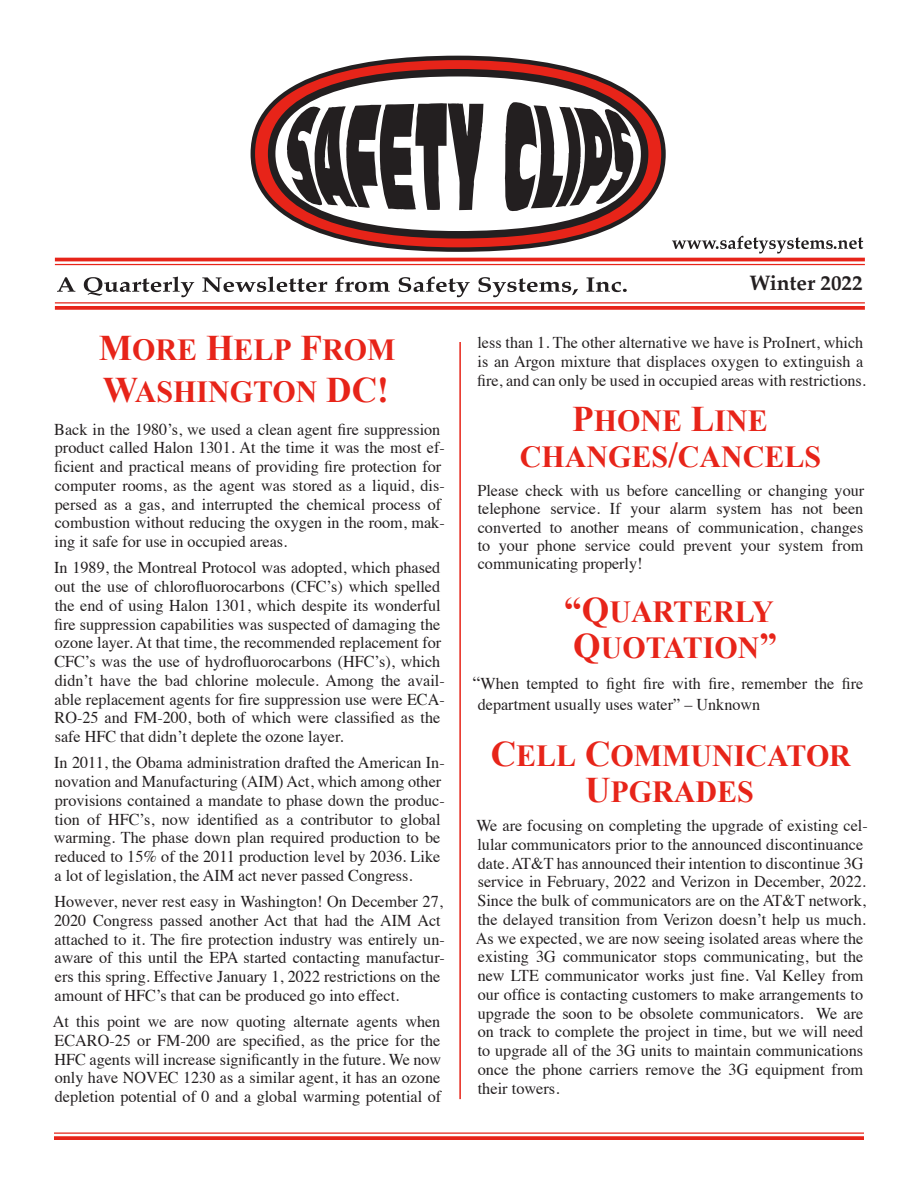
<style>
.page{position:relative;width:918px;height:1188px;background:#fff}
.page>*{position:absolute;margin:0;border:0;box-sizing:border-box;transform-origin:0 0}
.Headline1{font:30.6px/36px "Times New Roman PS Bold MT SC850";color:#e72419}
.t1{font:700 21px "Palatino";color:#231f20}
.t2{font:16.5px/18.8px "Times";color:#231f20}
.s1{font-size:36px}
.s2{font-size:18px}
</style>
<div class="page">
<svg style="left:55px;top:261px;width:810px;height:3px"></svg>
<hr style="left:55px;top:258px;width:810px;height:3px;background:#e72419">
<hr style="left:55px;top:264px;width:810px;height:1px;background:#e72419">
<hr style="left:55px;top:302px;width:810px;height:2px;background:#e72419">
<svg style="left:55px;top:306px;width:810px;height:4px;background:#e83127"></svg>
<svg style="left:253px;top:58px;width:410px;height:192px;background:#a9251e"></svg>
<div style="left:272px;top:73px;width:373px;height:162px;background:#fff;border-radius:50%"></div>
<div style="left:268px;top:69px;width:380px;height:170px;border:8px solid #231f20;border-radius:50%"></div>
<svg style="left:287px;top:103px;width:196px;height:107px"></svg>
<svg style="left:505px;top:102px;width:129px;height:110px"></svg>
<svg style="left:672px;top:236px;width:191px;height:18px"></svg>
<svg style="left:57px;top:277px;width:18px;height:15px"></svg>
<svg style="left:84px;top:277px;width:110px;height:20px"></svg>
<svg style="left:202px;top:277px;width:125px;height:15px"></svg>
<svg style="left:335px;top:277px;width:55px;height:15px"></svg>
<svg style="left:399px;top:277px;width:71px;height:20px"></svg>
<svg style="left:478px;top:277px;width:100px;height:20px"></svg>
<svg style="left:587px;top:277px;width:40px;height:15px"></svg>
<hr style="left:54px;top:1132px;width:810px;height:2px;background:#e72419">
<svg style="left:54px;top:1136px;width:810px;height:4px;background:#e83127"></svg>
<hr style="left:459px;top:342px;width:2px;height:757px;background:#e72419">
<p class="Headline1" style="left:99px;top:328px;width:297px;line-height:42px"><span class="s1">M</span>ORE <span class="s1">H</span>ELP <span class="s1">F</span>ROM<br><span class="s1">W</span>ASHINGTON <span class="s1">DC!</span></p>
<p class="t2" style="left:54px;top:418px;width:392px">Back in the 1980’s, we used a clean agent fire suppression product called Halon 1301. At the time it was the most ef&shy;ficient and practical means of providing fire protection for computer rooms, as the agent was stored as a liquid, dis&shy;persed as a gas, and interrupted the chemical process of combustion without reducing the oxygen in the room, mak&shy;ing it safe for use in occupied areas.</p>
<p class="t2" style="left:54px;top:557px;width:392px">In 1989, the Montreal Protocol was adopted, which phased out the use of chlorofluorocarbons (CFC’s) which spelled the end of using Halon 1301, which despite its wonderful fire suppression capabilities was suspected of damaging the ozone layer. At that time, the recommended replacement for CFC’s was the use of hydrofluorocarbons (HFC’s), which didn’t have the bad chlorine molecule. Among the avail&shy;able replacement agents for fire suppression use were ECA-RO-25 and FM-200, both of which were classified as the safe HFC that didn’t deplete the ozone layer.</p>
<p class="t2" style="left:54px;top:752px;width:392px">In 2011, the Obama administration drafted the American In&shy;novation and Manufacturing (AIM) Act, which among other provisions contained a mandate to phase down the produc&shy;tion of HFC’s, now identified as a contributor to global warming. The phase down plan required production to be reduced to 15% of the 2011 production level by 2036. Like a lot of legislation, the AIM act never passed Congress.</p>
<p class="t2" style="left:54px;top:891px;width:392px">However, never rest easy in Washington! On December 27, 2020 Congress passed another Act that had the AIM Act attached to it. The fire protection industry was entirely un&shy;aware of this until the EPA started contacting manufactur&shy;ers this spring. Effective January 1, 2022 restrictions on the amount of HFC’s that can be produced go into effect.</p>
<p class="t2" style="left:53px;top:1011px;width:390px;text-align:justify">At this point we are now quoting alternate agents when ECARO-25 or FM-200 are specified, as the price for the HFC agents will increase significantly in the future. We now only have NOVEC 1230 as a similar agent, it has an ozone depletion potential of 0 and a global warming potential of</p>
<p class="t1" style="left:750px;top:265px;width:114px">Winter 2022</p>
<p class="t2" style="left:477px;top:332px;width:390px">less than 1. The other alternative we have is ProInert, which is an Argon mixture that displaces oxygen to extinguish a fire, and can only be used in occupied areas with restrictions.</p>
<p class="Headline1" style="left:520px;top:402px;width:303px;text-align:center"><span class="s1">P</span>HONE <span class="s1">L</span>INE<br>CHANGES<span class="s1">/</span>CANCELS</p>
<p class="t2" style="left:477px;top:480px;width:388px;line-height:18.3px;text-align:justify">Please check with us before cancelling or changing your telephone service. If your alarm system has not been converted to another means of communication, changes to your phone service could prevent your system from communicating properly!</p>
<p class="Headline1" style="left:564px;top:593px;width:214px"><span class="s1">“Q</span>UARTERLY<br><span class="s1">Q</span>UOTATION<span class="s1">”</span></p>
<p class="t2" style="left:478px;top:672px;width:387px;line-height:21px;text-indent:-5px"><span class="s2">“</span>When tempted to fight fire with fire, remember the fire department usually uses water” – Unknown</p>
<p class="Headline1" style="left:491px;top:737px;width:362px;text-align:center"><span class="s1">C</span>ELL <span class="s1">C</span>OMMUNICATOR<br><span class="s1">U</span>PGRADES</p>
<p class="t2" style="left:476px;top:815px;width:394px">We are focusing on completing the upgrade of existing cel&shy;lular communicators prior to the announced discontinuance date. AT&amp;T has announced their intention to discontinue 3G service in February, 2022 and Verizon in December, 2022.<br>Since the bulk of communicators are on the AT&amp;T network, the delayed transition from Verizon doesn’t help us much.<br>As we expected, we are now seeing isolated areas where the existing 3G communicator stops communicating, but the new LTE communicator works just fine. Val Kelley from our office is contacting customers to make arrangements to upgrade the soon to be obsolete communicators. We are on track to complete the project in time, but we will need to upgrade all of the 3G units to maintain communications once the phone carriers remove the 3G equipment from their towers.</p>
</div>
